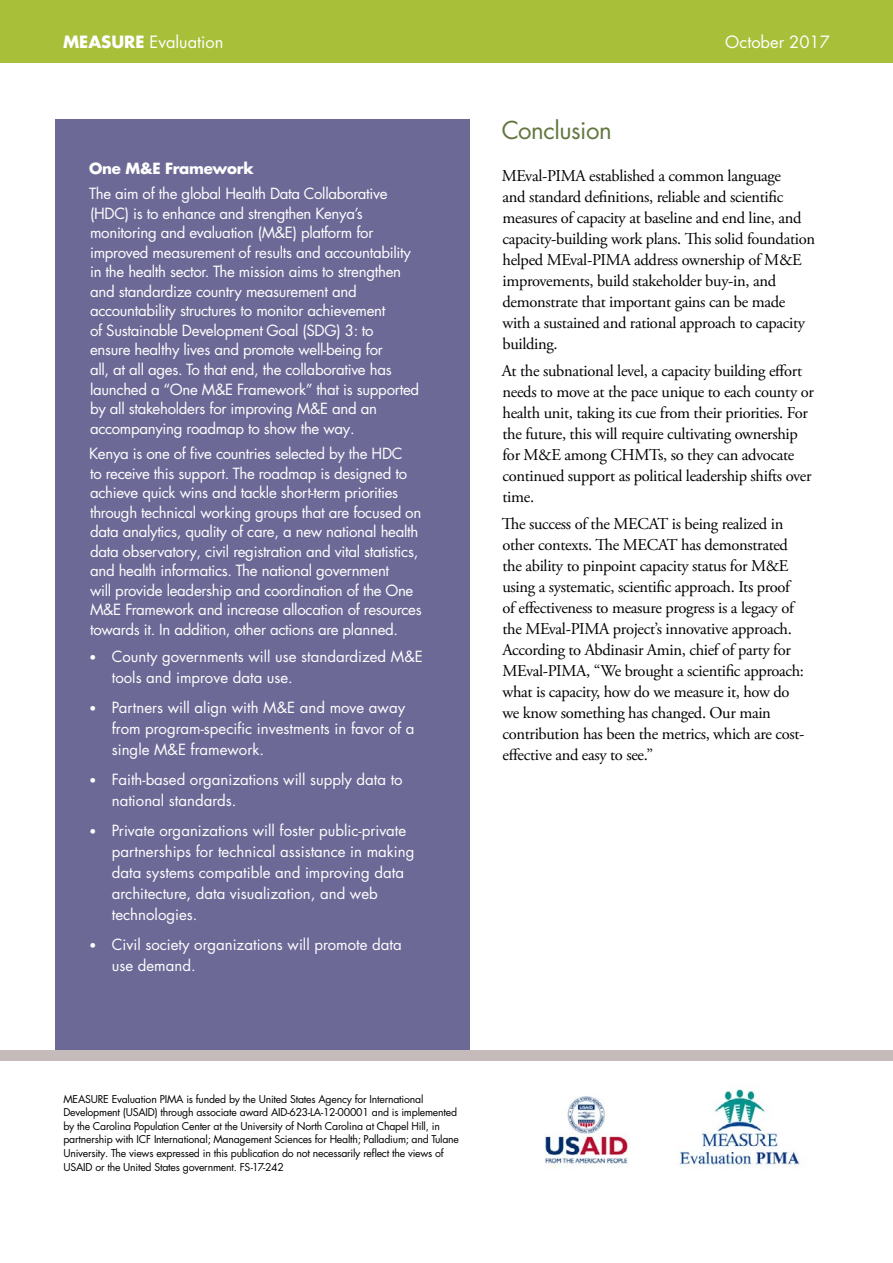
<style>
.page{position:relative;width:893px;height:1263px;background:#fff}
.page>*{position:absolute;margin:0;border:0;box-sizing:border-box;transform-origin:0 0}
.t1{font:24px "Futura LT Pro";letter-spacing:-.02em;color:#63763f}
.t2{font:16.5px/21px "Adobe Garamond Pro";letter-spacing:-.02em;color:#000}
.t3{font:16.5px "Futura LT Pro";color:#fff}
.t4{font:15px/19.5px "Futura LT Pro";letter-spacing:-.02em;color:#fff}
.t5{font:15px/21px "Futura LT Pro";color:#fff}
.t6{font:700 15px "Futura LT Pro";letter-spacing:-.02em;color:#fff}
.t7{font:10.5px/13.6px "Futura LT Pro";letter-spacing:-.02em;color:#000}
.s1{font-weight:700}
.s2{font-family:"Calibri"}
</style>
<div class="page">
<div style="left:55px;top:119px;width:415px;height:938px;background:#6d6997"></div>
<img style="left:544px;top:1089px;width:256px;height:79px">
<div style="left:0;top:0;width:893px;height:63px;background:#a7bf39"></div>
<div style="left:0;top:1050px;width:893px;height:11px;background:#c5bbbb"></div>
<p class="t3" style="left:63px;top:30px;width:162px"><span class="s1">MEASURE</span> Evaluation</p>
<p class="t3" style="left:725px;top:30px;width:106px">October 2017</p>
<p class="t6" style="left:89px;top:157px;width:166px">One M&amp;E Framework</p>
<p class="t4" style="left:89px;top:184px;width:331px">The aim of the global Health Data Collaborative (HDC) is to enhance and strengthen Kenya’s monitoring and evaluation (M&amp;E) platform for improved measurement of results and accountability in the health sector. The mission aims to strengthen and standardize country measurement and accountability structures to monitor achievement<br>of Sustainable Development Goal (SDG) 3: to<br>ensure healthy lives and promote well-being for<br>all, at all ages. To that end, the collaborative has launched a “One M&amp;E Framework” that is supported by all stakeholders for improving M&amp;E and an accompanying roadmap to show the way.</p>
<p class="t4" style="left:89px;top:444px;width:334px">Kenya is one of five countries selected by the HDC<br>to receive this support. The roadmap is designed to achieve quick wins and tackle short-term priorities through technical working groups that are focused on data analytics, quality of care, a new national health data observatory, civil registration and vital statistics, and health informatics. The national government<br>will provide leadership and coordination of the One M&amp;E Framework and increase allocation of resources towards it. In addition, other actions are planned.</p>
<p class="t5" style="left:112px;top:645px;width:312px;text-indent:-23px"><span class="s2">•</span> County governments will use standardized M&amp;E tools and improve data use.</p>
<p class="t5" style="left:112px;top:696px;width:304px;text-indent:-23px"><span class="s2">•</span> Partners will align with M&amp;E and move away from program-specific investments in favor of a single M&amp;E framework.</p>
<p class="t5" style="left:112px;top:768px;width:292px;text-indent:-23px"><span class="s2">•</span> Faith-based organizations will supply data to national standards.</p>
<p class="t5" style="left:112px;top:819px;width:304px;text-indent:-23px"><span class="s2">•</span> Private organizations will foster public-private partnerships for technical assistance in making data systems compatible and improving data architecture, data visualization, and web technologies.</p>
<p class="t5" style="left:112px;top:933px;width:291px;text-indent:-23px"><span class="s2">•</span> Civil society organizations will promote data use demand.</p>
<h1 class="t1" style="left:502px;top:114px;width:111px">Conclusion</h1>
<p class="t2" style="left:502px;top:166px;width:315px">MEval-PIMA established a common language<br>and standard definitions, reliable and scientific measures of capacity at baseline and end line, and capacity-building work plans. This solid foundation helped MEval-PIMA address ownership of M&amp;E improvements, build stakeholder buy-in, and demonstrate that important gains can be made with a sustained and rational approach to capacity building.</p>
<p class="t2" style="left:502px;top:361px;width:314px">At the subnational level, a capacity building effort needs to move at the pace unique to each county or health unit, taking its cue from their priorities. For the future, this will require cultivating ownership for M&amp;E among CHMTs, so they can advocate continued support as political leadership shifts over time.</p>
<p class="t2" style="left:502px;top:514px;width:304px">The success of the MECAT is being realized in other contexts. The MECAT has demonstrated the ability to pinpoint capacity status for M&amp;E using a systematic, scientific approach. Its proof of effectiveness to measure progress is a legacy of the MEval-PIMA project’s innovative approach.<br>According to Abdinasir Amin, chief of party for MEval-PIMA, “We brought a scientific approach: what is capacity, how do we measure it, how do we know something has changed. Our main contribution has been the metrics, which are cost&shy;effective and easy to see.”</p>
<p class="t7" style="left:63px;top:1092px;width:397px">MEASURE Evaluation PIMA is funded by the United States Agency for International Development (USAID) through associate award AID-623-LA-12-00001 and is implemented by the Carolina Population Center at the University of North Carolina at Chapel Hill, in partnership with ICF International; Management Sciences for Health; Palladium; and Tulane University. The views expressed in this publication do not necessarily reflect the views of USAID or the United States government. FS-17-242</p>
</div>
